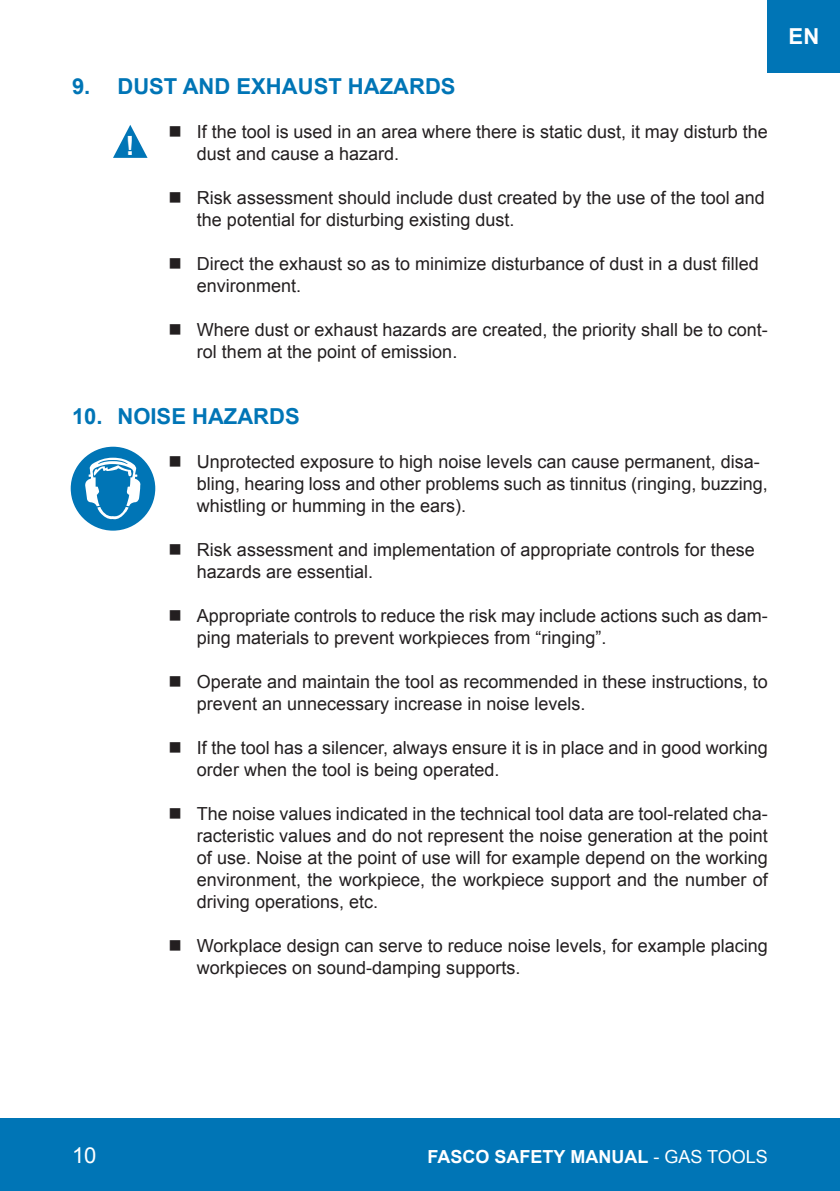
<style>
.page{position:relative;width:840px;height:1191px;background:#fff}
.page>*{position:absolute;margin:0;border:0;box-sizing:border-box;transform-origin:0 0}
.t1{font:700 22px "Arial";color:#0075b6}
.t2{font:700 22px "Arial";color:#fff}
.t3{font:22px "Arial";color:#fff}
.t4{font:18px/22px "Arial";color:#231f20}
.t5{font:700 18px "Arial";color:#fff}
.s1{font-weight:400}
</style>
<div class="page">
<div style="left:0;top:1119px;width:839px;height:72px;background:#0075b6"></div>
<hr style="left:839px;top:1119px;width:1px;height:72px;background:#0075b6">
<div style="left:767px;top:0;width:72px;height:72px;background:#0075b6"></div>
<div style="left:71px;top:447px;width:84px;height:83px;background:#0075b6;border-radius:50%"></div>
<svg style="left:85px;top:458px;width:56px;height:62px"></svg>
<svg style="left:113px;top:125px;width:34px;height:33px"></svg>
<p class="t1" style="left:72px;top:72px;width:385px">9. DUST AND EXHAUST HAZARDS</p>
<p class="t4" style="left:197px;top:121px;width:572px">If the tool is used in an area where there is static dust, it may disturb the dust and cause a hazard.</p>
<p class="t4" style="left:197px;top:187px;width:569px">Risk assessment should include dust created by the use of the tool and the potential for disturbing existing dust.</p>
<p class="t4" style="left:197px;top:253px;width:563px">Direct the exhaust so as to minimize disturbance of dust in a dust filled environment.</p>
<p class="t4" style="left:197px;top:319px;width:572px">Where dust or exhaust hazards are created, the priority shall be to cont&shy;rol them at the point of emission.</p>
<p class="t1" style="left:72px;top:402px;width:229px">10. NOISE HAZARDS</p>
<p class="t4" style="left:197px;top:451px;width:572px">Unprotected exposure to high noise levels can cause permanent, disa&shy;bling, hearing loss and other problems such as tinnitus (ringing, buzzing, whistling or humming in the ears).</p>
<p class="t4" style="left:197px;top:539px;width:559px">Risk assessment and implementation of appropriate controls for these hazards are essential.</p>
<p class="t4" style="left:197px;top:605px;width:572px">Appropriate controls to reduce the risk may include actions such as dam&shy;ping materials to prevent workpieces from “ringing”.</p>
<p class="t4" style="left:197px;top:671px;width:572px">Operate and maintain the tool as recommended in these instructions, to prevent an unnecessary increase in noise levels.</p>
<p class="t4" style="left:197px;top:737px;width:572px">If the tool has a silencer, always ensure it is in place and in good working order when the tool is being operated.</p>
<p class="t4" style="left:197px;top:803px;width:572px;text-align:justify">The noise values indicated in the technical tool data are tool-related cha&shy;racteristic values and do not represent the noise generation at the point of use. Noise at the point of use will for example depend on the working environment, the workpiece, the workpiece support and the number of driving operations, etc.</p>
<p class="t4" style="left:197px;top:935px;width:572px">Workplace design can serve to reduce noise levels, for example placing workpieces on sound-damping supports.</p>
<p class="t2" style="left:788px;top:21px;width:32px">EN</p>
<p class="t3" style="left:72px;top:1140px;width:26px">10</p>
<p class="t5" style="left:427px;top:1144px;width:342px">FASCO SAFETY MANUAL <span class="s1">- GAS TOOLS</span></p>
</div>
